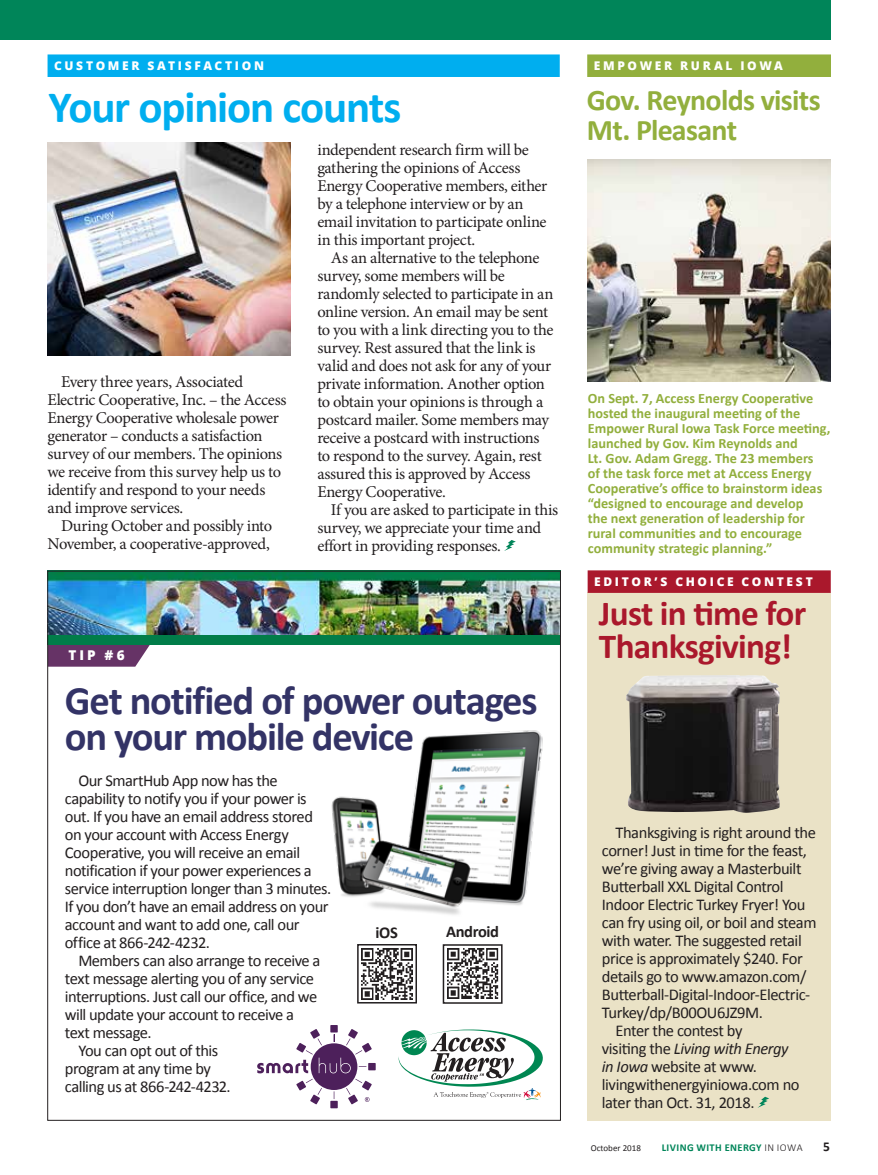
<style>
.page{position:relative;width:878px;height:1175px;background:#fff}
.page>*{position:absolute;margin:0;border:0;box-sizing:border-box;transform-origin:0 0}
.t1{font:700 45px "Calibri";letter-spacing:-.03em;color:#00aeef}
.t2{font:700 40.5px/36.3px "Calibri";letter-spacing:-.03em;color:#336}
.t3{font:700 35.25px/33px "Calibri";letter-spacing:-.02em;color:#aa182c}
.t4{font:700 30px/30px "Calibri";letter-spacing:-.025em;color:#92af3d}
.t5{font:16.5px/18px "Minion Pro";letter-spacing:-.025em;color:#231f20}
.t6{font:16.5px/18px "Calibri";letter-spacing:-.03em;color:#231f20}
.t7{font:italic 16.5px "Calibri";letter-spacing:-.025em;color:#231f20}
.t8{font:700 16.5px "Calibri";letter-spacing:-.025em;color:#231f20}
.t9{font:700 14.25px/15px "Calibri";color:#92af3d}
.t10{font:800 13.5px "Open Sans";color:#fff}
.t11{font:700 13.5px "Calibri";color:#231f20}
.t12{font:800 12px "Open Sans";letter-spacing:.22em;color:#fff}
.t13{font:700 10.5px "Calibri";letter-spacing:.04em;color:#008559}
.t14{font:9px "Calibri";color:#231f20}
.s1{font-style:normal}
.s2{font-style:italic}
.s3{font-weight:300;color:#231f20}
</style>
<div class="page">
<div style="left:0;top:0;width:830px;height:40px;background:#008559"></div>
<div style="left:587px;top:592px;width:243px;height:528px;background:#eae2c6"></div>
<div style="left:587px;top:570px;width:243px;height:23px;background:#aa182c"></div>
<img style="left:626px;top:675px;width:153px;height:137px">
<svg style="left:758px;top:1096px;width:11px;height:11px"></svg>
<svg style="left:49px;top:645px;width:101px;height:21px;background:#714171"></svg>
<img style="left:49px;top:573px;width:510px;height:62px">
<div style="left:48px;top:635px;width:512px;height:10px;background:#017d49"></div>
<div style="left:330px;top:1025px;width:8px;height:7px;background:#4d205b"></div>
<div style="left:330px;top:1100px;width:8px;height:8px;background:#4d205b"></div>
<div style="left:368px;top:1063px;width:7px;height:7px;background:#4d205b"></div>
<svg style="left:257px;top:1028px;width:115px;height:76px"></svg>
<svg style="left:398px;top:1029px;width:145px;height:71px"></svg>
<img style="left:331px;top:730px;width:212px;height:185px">
<img style="left:361px;top:948px;width:51px;height:51px">
<div style="left:357px;top:944px;width:60px;height:59px;border:2px solid #231f20"></div>
<img style="left:447px;top:948px;width:52px;height:51px">
<div style="left:442px;top:944px;width:60px;height:59px;border:2px solid #231f20"></div>
<img style="left:587px;top:159px;width:244px;height:223px">
<div style="left:587px;top:54px;width:244px;height:23px;background:#92af3d"></div>
<div style="left:48px;top:54px;width:511px;height:23px;background:#00aeef"></div>
<svg style="left:504px;top:540px;width:12px;height:11px"></svg>
<img style="left:48px;top:143px;width:243px;height:212px">
<p class="t12" style="left:54px;top:57px;width:211px">CUSTOMER SATISFACTION</p>
<h1 class="t1" style="left:49px;top:78px;width:354px">Your opinion counts</h1>
<p class="t5" style="left:317px;top:141px;width:231px">independent research firm will be gathering the opinions of Access Energy Cooperative members, either by a telephone interview or by an email invitation to participate online in this important project.</p>
<p class="t5" style="left:317px;top:249px;width:237px;text-indent:13px">As an alternative to the telephone survey, some members will be randomly selected to participate in an online version. An email may be sent to you with a link directing you to the survey. Rest assured that the link is valid and does not ask for any of your private information. Another option to obtain your opinions is through a postcard mailer. Some members may receive a postcard with instructions to respond to the survey. Again, rest assured this is approved by Access Energy Cooperative.</p>
<p class="t5" style="left:317px;top:501px;width:242px;text-indent:13px">If you are asked to participate in this survey, we appreciate your time and effort in providing responses.</p>
<p class="t5" style="left:48px;top:372px;width:240px;text-indent:13px">Every three years, Associated Electric Cooperative, Inc. – the Access Energy Cooperative wholesale power generator – conducts a satisfaction survey of our members. The opinions we receive from this survey help us to identify and respond to your needs and improve services.</p>
<p class="t5" style="left:48px;top:516px;width:226px;text-align:right">During October and possibly into<br>November, a cooperative-approved,</p>
<p class="t10" style="left:69px;top:645px;width:57px">TIP #6</p>
<h2 class="t2" style="left:65px;top:682px;width:474px">Get notified of power outages on your mobile device</h2>
<p class="t6" style="left:65px;top:772px;width:268px;text-indent:13px">Our SmartHub App now has the capability to notify you if your power is out. If you have an email address stored on your account with Access Energy Cooperative, you will receive an email notification if your power experiences a service interruption longer than 3 minutes.<br>If you don’t have an email address on your account and want to add one, call our office at 866-242-4232.</p>
<p class="t6" style="left:78px;top:952px;width:243px">Members can also arrange to receive a</p>
<p class="t6" style="left:65px;top:970px;width:251px">text message alerting you of any service</p>
<p class="t6" style="left:65px;top:988px;width:254px">interruptions. Just call our office, and we</p>
<p class="t6" style="left:65px;top:1006px;width:231px">will update your account to receive a</p>
<p class="t6" style="left:65px;top:1024px;width:88px">text message.</p>
<p class="t6" style="left:78px;top:1042px;width:141px">You can opt out of this</p>
<p class="t6" style="left:65px;top:1060px;width:148px">program at any time by</p>
<p class="t6" style="left:65px;top:1078px;width:167px">calling us at 866-242-4232.</p>
<p class="t8" style="left:375px;top:922px;width:24px">iOS</p>
<p class="t8" style="left:446px;top:921px;width:54px">Android</p>
<p class="t12" style="left:593px;top:57px;width:191px">EMPOWER RURAL IOWA</p>
<h3 class="t4" style="left:586px;top:85px;width:235px">Gov. Reynolds visits<br>Mt. Pleasant</h3>
<p class="t9" style="left:588px;top:391px;width:244px">On Sept. 7, Access Energy Cooperative hosted the inaugural meeting of the Empower Rural Iowa Task Force meeting, launched by Gov. Kim Reynolds and<br>Lt. Gov. Adam Gregg. The 23 members<br>of the task force met at Access Energy Cooperative’s office to brainstorm ideas “designed to encourage and develop<br>the next generation of leadership for rural communities and to encourage community strategic planning.”</p>
<p class="t12" style="left:594px;top:572px;width:220px">EDITOR’S CHOICE CONTEST</p>
<h3 class="t3" style="left:599px;top:597px;width:209px">Just in time for<br>Thanksgiving!</h3>
<p class="t6" style="left:615px;top:823px;width:202px">Thanksgiving is right around the</p>
<p class="t6" style="left:602px;top:841px;width:207px">corner! Just in time for the feast,</p>
<p class="t6" style="left:602px;top:859px;width:201px">we’re giving away a Masterbuilt</p>
<p class="t6" style="left:602px;top:877px;width:183px">Butterball XXL Digital Control</p>
<p class="t6" style="left:602px;top:895px;width:205px">Indoor Electric Turkey Fryer! You</p>
<p class="t6" style="left:602px;top:913px;width:216px">can fry using oil, or boil and steam</p>
<p class="t6" style="left:602px;top:931px;width:201px">with water. The suggested retail</p>
<p class="t6" style="left:602px;top:949px;width:202px">price is approximately $240. For</p>
<p class="t6" style="left:602px;top:967px;width:206px">details go to www.amazon.com/</p>
<p class="t6" style="left:602px;top:985px;width:210px">Butterball-Digital-Indoor-Electric-</p>
<p class="t6" style="left:602px;top:1003px;width:163px">Turkey/dp/B00OU6JZ9M.</p>
<p class="t6" style="left:615px;top:1021px;width:129px">Enter the contest by</p>
<p class="t7" style="left:602px;top:1037px;width:188px"><span class="s1">visiting the</span> Living with Energy</p>
<p class="t6" style="left:602px;top:1057px;width:157px"><span class="s2">in Iowa</span> website at www.</p>
<p class="t6" style="left:602px;top:1075px;width:199px">livingwithenergyiniowa.com no</p>
<p class="t6" style="left:602px;top:1093px;width:154px">later than Oct. 31, 2018.</p>
<p class="t14" style="left:591px;top:1142px;width:52px">October 2018</p>
<p class="t13" style="left:661px;top:1141px;width:142px">LIVING WITH ENERGY <span class="s3">IN IOWA</span></p>
<p class="t11" style="left:823px;top:1138px;width:8px">5</p>
</div>
